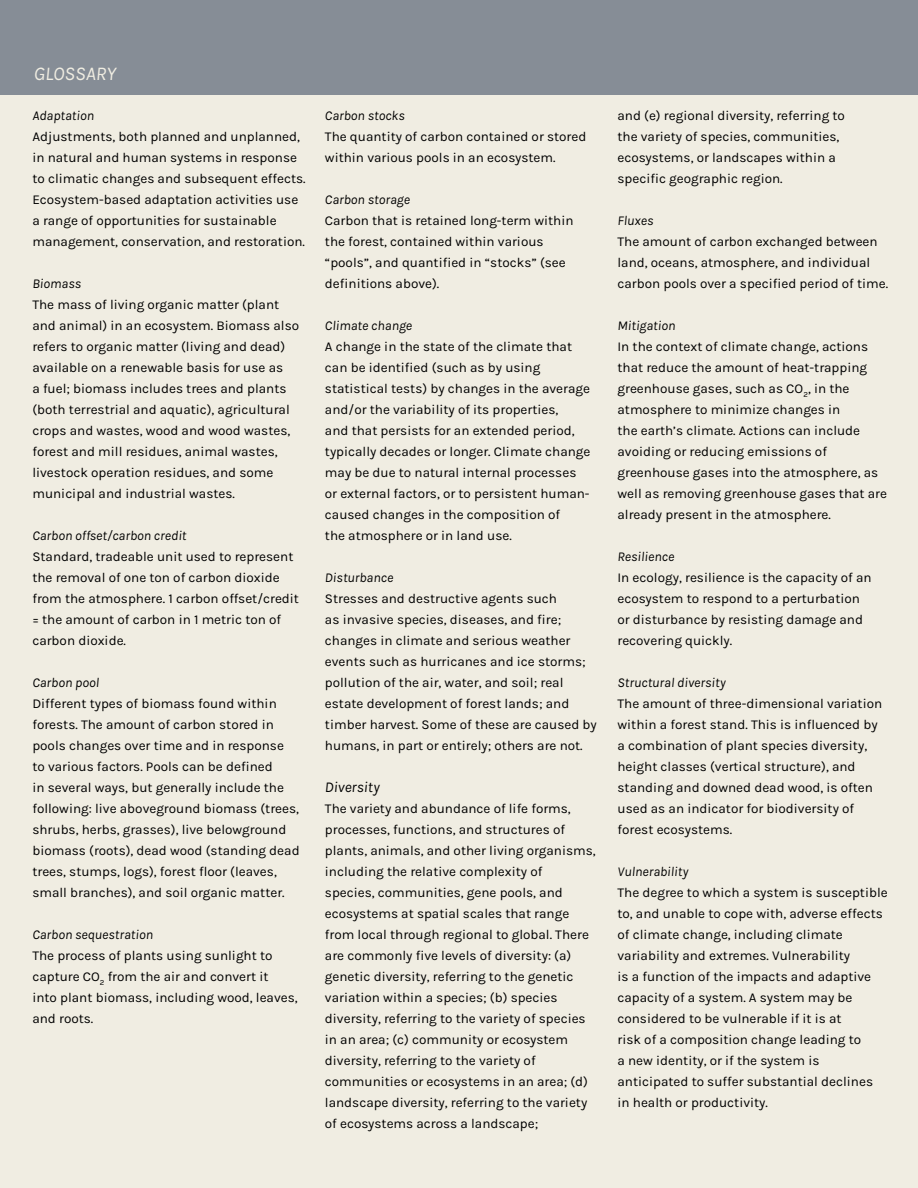
<style>
.page{position:relative;width:918px;height:1188px;background:#f0ede2}
.page>*{position:absolute;margin:0;border:0;box-sizing:border-box;transform-origin:0 0}
.t1{font:italic 19.5px "Karla";color:#f0ede2}
.t2{font:italic 15px "Karla";color:#000}
.t3{font:13.5px/21px "Karla";color:#000}
.t4{font:italic 13.5px "Karla";color:#000}
</style>
<div class="page">
<div style="left:0;top:0;width:918px;height:94px;background:#868d96"></div>
<h1 class="t1" style="left:34px;top:61px;width:84px">GLOSSARY</h1>
<p class="t4" style="left:32px;top:107px;width:63px">Adaptation</p>
<p class="t3" style="left:32px;top:125px;width:275px">Adjustments, both planned and unplanned, in natural and human systems in response to climatic changes and subsequent effects.<br>Ecosystem-based adaptation activities use a range of opportunities for sustainable management, conservation, and restoration.</p>
<p class="t4" style="left:32px;top:275px;width:50px">Biomass</p>
<p class="t3" style="left:32px;top:293px;width:268px">The mass of living organic matter (plant and animal) in an ecosystem. Biomass also refers to organic matter (living and dead) available on a renewable basis for use as<br>a fuel; biomass includes trees and plants (both terrestrial and aquatic), agricultural crops and wastes, wood and wood wastes, forest and mill residues, animal wastes, livestock operation residues, and some municipal and industrial wastes.</p>
<p class="t4" style="left:32px;top:527px;width:156px">Carbon offset/carbon credit</p>
<p class="t3" style="left:32px;top:546px;width:268px">Standard, tradeable unit used to represent the removal of one ton of carbon dioxide from the atmosphere. 1 carbon offset/credit = the amount of carbon in 1 metric ton of carbon dioxide.</p>
<p class="t4" style="left:32px;top:674px;width:68px">Carbon pool</p>
<p class="t3" style="left:32px;top:693px;width:269px">Different types of biomass found within forests. The amount of carbon stored in pools changes over time and in response to various factors. Pools can be defined<br>in several ways, but generally include the following: live aboveground biomass (trees, shrubs, herbs, grasses), live belowground biomass (roots), dead wood (standing dead trees, stumps, logs), forest floor (leaves, small branches), and soil organic matter.</p>
<p class="t4" style="left:32px;top:926px;width:122px">Carbon sequestration</p>
<p class="t3" style="left:32px;top:945px;width:267px">The process of plants using sunlight to capture CO<sub>2</sub> from the air and convert it<br>into plant biomass, including wood, leaves, and roots.</p>
<p class="t4" style="left:325px;top:107px;width:81px">Carbon stocks</p>
<p class="t3" style="left:325px;top:125px;width:263px">The quantity of carbon contained or stored within various pools in an ecosystem.</p>
<p class="t4" style="left:325px;top:191px;width:86px">Carbon storage</p>
<p class="t3" style="left:325px;top:209px;width:250px">Carbon that is retained long-term within the forest, contained within various “pools”, and quantified in “stocks” (see definitions above).</p>
<p class="t4" style="left:325px;top:317px;width:89px">Climate change</p>
<p class="t3" style="left:325px;top:335px;width:267px">A change in the state of the climate that can be identified (such as by using statistical tests) by changes in the average and/or the variability of its properties,<br>and that persists for an extended period, typically decades or longer. Climate change may be due to natural internal processes or external factors, or to persistent human&shy;caused changes in the composition of<br>the atmosphere or in land use.</p>
<p class="t4" style="left:325px;top:569px;width:70px">Disturbance</p>
<p class="t3" style="left:325px;top:588px;width:273px">Stresses and destructive agents such<br>as invasive species, diseases, and fire; changes in climate and serious weather events such as hurricanes and ice storms; pollution of the air, water, and soil; real estate development of forest lands; and timber harvest. Some of these are caused by humans, in part or entirely; others are not.</p>
<p class="t2" style="left:325px;top:777px;width:56px">Diversity</p>
<p class="t3" style="left:325px;top:797px;width:272px">The variety and abundance of life forms, processes, functions, and structures of plants, animals, and other living organisms, including the relative complexity of<br>species, communities, gene pools, and ecosystems at spatial scales that range from local through regional to global. There are commonly five levels of diversity: (a) genetic diversity, referring to the genetic variation within a species; (b) species diversity, referring to the variety of species in an area; (c) community or ecosystem diversity, referring to the variety of communities or ecosystems in an area; (d) landscape diversity, referring to the variety of ecosystems across a landscape;</p>
<p class="t3" style="left:618px;top:104px;width:229px">and (e) regional diversity, referring to the variety of species, communities, ecosystems, or landscapes within a specific geographic region.</p>
<p class="t4" style="left:618px;top:212px;width:37px">Fluxes</p>
<p class="t3" style="left:618px;top:231px;width:272px">The amount of carbon exchanged between land, oceans, atmosphere, and individual carbon pools over a specified period of time.</p>
<p class="t4" style="left:618px;top:317px;width:59px">Mitigation</p>
<p class="t3" style="left:618px;top:336px;width:271px">In the context of climate change, actions that reduce the amount of heat-trapping greenhouse gases, such as CO<sub>2</sub>, in the atmosphere to minimize changes in<br>the earth’s climate. Actions can include avoiding or reducing emissions of greenhouse gases into the atmosphere, as well as removing greenhouse gases that are already present in the atmosphere.</p>
<p class="t4" style="left:618px;top:548px;width:58px">Resilience</p>
<p class="t3" style="left:618px;top:566px;width:256px">In ecology, resilience is the capacity of an ecosystem to respond to a perturbation or disturbance by resisting damage and recovering quickly.</p>
<p class="t4" style="left:618px;top:674px;width:110px">Structural diversity</p>
<p class="t3" style="left:618px;top:692px;width:266px">The amount of three-dimensional variation within a forest stand. This is influenced by a combination of plant species diversity, height classes (vertical structure), and standing and downed dead wood, is often used as an indicator for biodiversity of forest ecosystems.</p>
<p class="t4" style="left:618px;top:863px;width:72px">Vulnerability</p>
<p class="t3" style="left:618px;top:882px;width:272px">The degree to which a system is susceptible to, and unable to cope with, adverse effects of climate change, including climate variability and extremes. Vulnerability<br>is a function of the impacts and adaptive capacity of a system. A system may be considered to be vulnerable if it is at<br>risk of a composition change leading to<br>a new identity, or if the system is anticipated to suffer substantial declines in health or productivity.</p>
</div>
